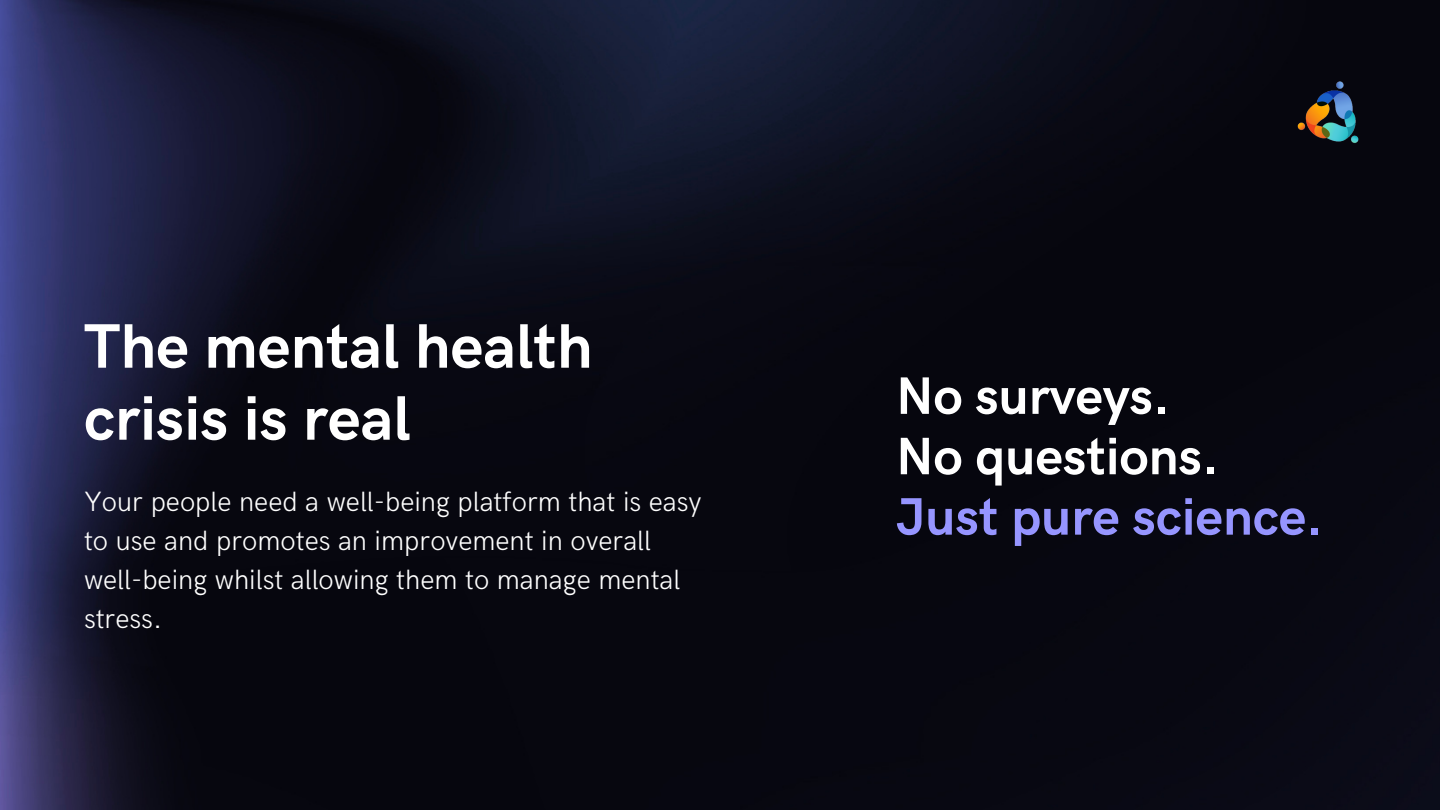
<style>
.page{position:relative;width:1440px;height:810px;background:#fff}
.page>*{position:absolute;margin:0;border:0;box-sizing:border-box;transform-origin:0 0}
.t1{font:700 63px/72px "HK Grotesk";color:#fff}
.t2{font:700 52.8px/60.4px "HK Grotesk";color:#fff}
.t3{font:700 52.8px "HK Grotesk";color:#9695ff}
.t4{font:300 28px/39px "HK Grotesk";color:#fff}
</style>
<div class="page">
<img style="left:0;top:0;width:1440px;height:810px">
<img style="left:1297px;top:81px;width:62px;height:63px">
<h1 class="t1" style="left:84px;top:313px;width:510px">The mental health crisis is real</h1>
<p class="t4" style="left:84px;top:483px;width:619px">Your people need a well-being platform that is easy to use and promotes an improvement in overall well-being whilst allowing them to manage mental stress.</p>
<h2 class="t2" style="left:896px;top:368px;width:324px">No surveys.<br>No questions.</h2>
<h2 class="t3" style="left:896px;top:487px;width:428px">Just pure science.</h2>
</div>
